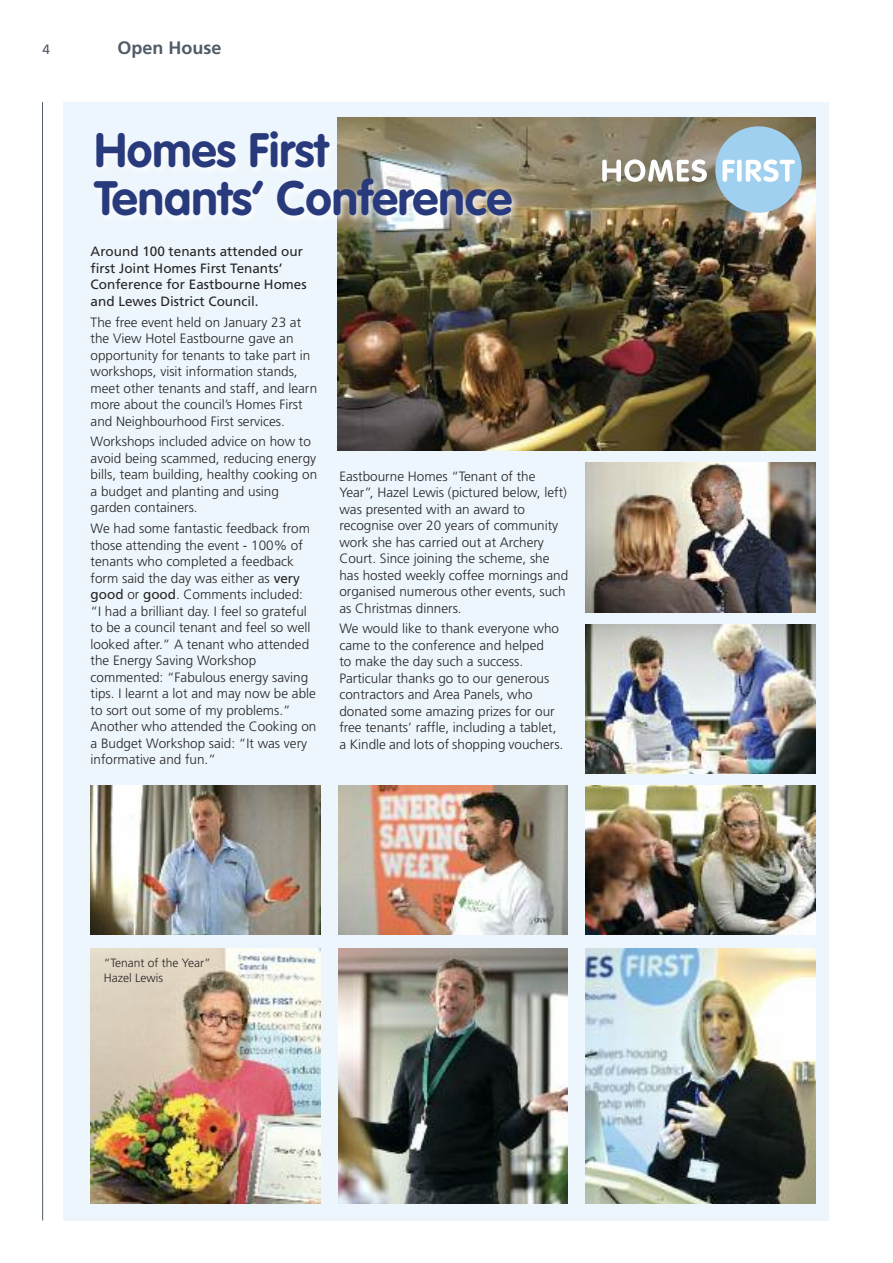
<style>
.page{position:relative;width:893px;height:1263px;background:#fff}
.page>*{position:absolute;margin:0;border:0;box-sizing:border-box;transform-origin:0 0}
.t1{font:700 47.55px/47.5px "VAG Rounded Std";color:#283a7c}
.t2{font:700 18px "Frutiger";color:#505c68}
.t3{font:300 13.5px/16.5px "Frutiger";color:#272526}
.t4{font:13.5px/16.5px "Frutiger";color:#272526}
.t5{font:13.5px "Frutiger";color:#505c68}
.t6{font:300 12px/14.2px "Frutiger";color:#272526}
.s1{font-weight:400}
</style>
<div class="page">
<div style="left:64px;top:102px;width:765px;height:1118px;background:#edf6fc"></div>
<img style="left:338px;top:117px;width:477px;height:334px">
<img style="left:586px;top:785px;width:229px;height:150px">
<img style="left:586px;top:948px;width:229px;height:256px">
<img style="left:338px;top:948px;width:230px;height:256px">
<img style="left:338px;top:785px;width:230px;height:150px">
<img style="left:91px;top:785px;width:229px;height:150px">
<img style="left:586px;top:624px;width:229px;height:149px">
<img style="left:91px;top:948px;width:229px;height:256px">
<div style="left:715px;top:126px;width:87px;height:87px;background:#a0d0ef;border-radius:50%"></div>
<svg style="left:784px;top:159px;width:11px;height:23px"></svg>
<img style="left:99px;top:118px;width:685px;height:128px">
<img style="left:586px;top:463px;width:229px;height:149px">
<hr style="left:42px;top:102px;width:1px;height:1118px;background:#505c68">
<p class="t5" style="left:43px;top:44px;width:9px">4</p>
<h2 class="t2" style="left:118px;top:40px;width:106px">Open House</h2>
<h1 class="t1" style="left:94px;top:128px;width:419px">Homes First<br>Tenants’ Conference</h1>
<p class="t4" style="left:91px;top:244px;width:218px">Around 100 tenants attended our first Joint Homes First Tenants’<br>Conference for Eastbourne Homes and Lewes District Council.</p>
<p class="t3" style="left:91px;top:315px;width:228px">The free event held on January 23 at the View Hotel Eastbourne gave an opportunity for tenants to take part in workshops, visit information stands, meet other tenants and staff, and learn more about the council’s Homes First and Neighbourhood First services.</p>
<p class="t3" style="left:91px;top:434px;width:228px">Workshops included advice on how to avoid being scammed, reducing energy bills, team building, healthy cooking on a budget and planting and using garden containers.</p>
<p class="t3" style="left:91px;top:521px;width:227px">We had some fantastic feedback from those attending the event - 100% of tenants who completed a feedback form said the day was either as <span class="s1">very good</span> or <span class="s1">good</span>. Comments included: “I had a brilliant day. I feel so grateful to be a council tenant and feel so well looked after.” A tenant who attended the Energy Saving Workshop commented: “Fabulous energy saving tips. I learnt a lot and may now be able to sort out some of my problems.” Another who attended the Cooking on a Budget Workshop said: “It was very informative and fun.”</p>
<p class="t3" style="left:339px;top:469px;width:230px">Eastbourne Homes “Tenant of the Year”, Hazel Lewis (pictured below, left) was presented with an award to recognise over 20 years of community work she has carried out at Archery Court. Since joining the scheme, she has hosted weekly coffee mornings and organised numerous other events, such as Christmas dinners.</p>
<p class="t3" style="left:339px;top:621px;width:225px">We would like to thank everyone who came to the conference and helped<br>to make the day such a success.<br>Particular thanks go to our generous contractors and Area Panels, who donated some amazing prizes for our free tenants’ raffle, including a tablet, a Kindle and lots of shopping vouchers.</p>
<p class="t6" style="left:104px;top:957px;width:108px">“Tenant of the Year”<br>Hazel Lewis</p>
</div>
